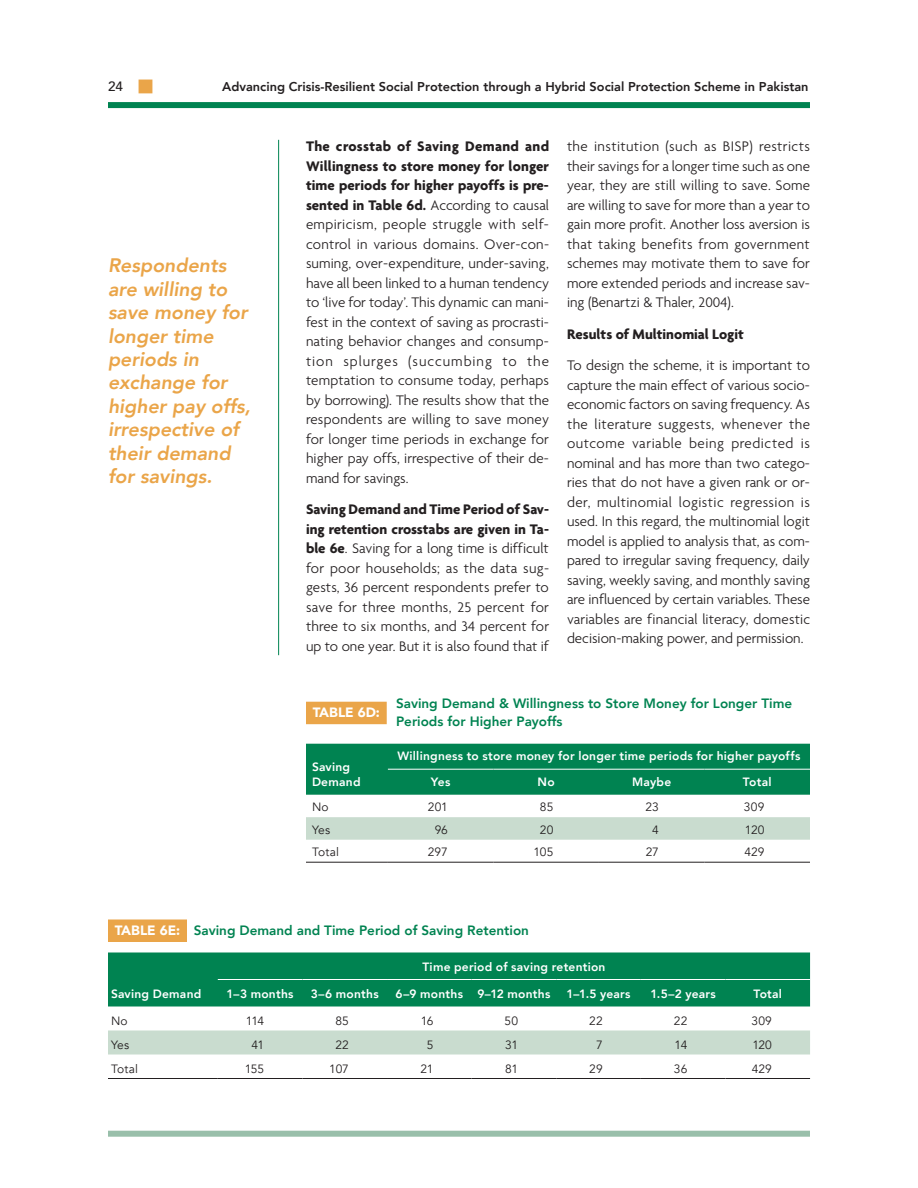
<style>
.page{position:relative;width:918px;height:1188px;background:#fff}
.page>*{position:absolute;margin:0;border:0;box-sizing:border-box;transform-origin:0 0}
.t1{font:italic 800 19.5px/23.4px "Avenir";color:#eaa549}
.t2{font:300 15px/19.5px "Agenda";color:#231f20;text-align:justify}
.t3{font:700 15px "Agenda";color:#231f20}
.t4{font:800 13.5px/18px "Avenir";color:#008351}
.t5{font:900 13.5px "Avenir";color:#fff}
.t6{font:500 13.5px "Avenir";color:#231f20}
.t7{font:800 12.75px "Avenir";color:#231f20}
.t8{font:800 12px/14.4px "Avenir";letter-spacing:.02em;color:#fff}
.t9{font:12px "Avenir";letter-spacing:.01em;color:#231f20}
.s1{color:#eaa549}
.s2{font-weight:700}
.s3{font-weight:900;color:#fff}
</style>
<div class="page">
<div style="left:108px;top:102px;width:702px;height:6px;background:#008351"></div>
<div style="left:108px;top:1131px;width:702px;height:6px;background:#99bfaa"></div>
<hr style="left:278px;top:140px;width:1px;height:515px;background:#008351">
<div style="left:108px;top:920px;width:79px;height:22px;background:#eaa549"></div>
<div style="left:108px;top:952px;width:702px;height:54px;background:#008351"></div>
<div style="left:108px;top:1030px;width:702px;height:24px;background:#c9dccf"></div>
<hr style="left:108px;top:1078px;width:110px;height:1px;background:#231f20">
<hr style="left:218px;top:1078px;width:84px;height:1px;background:#231f20">
<hr style="left:302px;top:1078px;width:85px;height:1px;background:#231f20">
<hr style="left:387px;top:1078px;width:85px;height:1px;background:#231f20">
<hr style="left:472px;top:1078px;width:84px;height:1px;background:#231f20">
<hr style="left:556px;top:1078px;width:85px;height:1px;background:#231f20">
<hr style="left:641px;top:1078px;width:84px;height:1px;background:#231f20">
<hr style="left:725px;top:1078px;width:85px;height:1px;background:#231f20">
<hr style="left:218px;top:979px;width:84px;height:1px;background:#fff">
<hr style="left:302px;top:979px;width:85px;height:1px;background:#fff">
<hr style="left:387px;top:979px;width:85px;height:1px;background:#fff">
<hr style="left:472px;top:979px;width:84px;height:1px;background:#fff">
<hr style="left:556px;top:979px;width:85px;height:1px;background:#fff">
<hr style="left:641px;top:979px;width:84px;height:1px;background:#fff">
<hr style="left:725px;top:979px;width:85px;height:1px;background:#fff">
<div style="left:306px;top:702px;width:81px;height:22px;background:#eaa549"></div>
<div style="left:306px;top:744px;width:504px;height:51px;background:#008351"></div>
<svg style="left:306px;top:817px;width:504px;height:23px;background:#cadcd0"></svg>
<hr style="left:306px;top:862px;width:82px;height:1px;background:#231f20">
<hr style="left:388px;top:862px;width:105px;height:1px;background:#231f20">
<hr style="left:493px;top:862px;width:106px;height:1px;background:#231f20">
<hr style="left:599px;top:862px;width:105px;height:1px;background:#231f20">
<hr style="left:704px;top:862px;width:106px;height:1px;background:#231f20">
<hr style="left:388px;top:769px;width:105px;height:1px;background:#fff">
<hr style="left:493px;top:769px;width:106px;height:1px;background:#fff">
<hr style="left:599px;top:769px;width:105px;height:1px;background:#fff">
<hr style="left:704px;top:769px;width:106px;height:1px;background:#fff">
<p class="t6" style="left:108px;top:74px;width:47px">24 <span class="s1">■</span></p>
<p class="t7" style="left:222px;top:76px;width:588px">Advancing Crisis-Resilient Social Protection through a Hybrid Social Protection Scheme in Pakistan</p>
<h1 class="t1" style="left:108px;top:254px;width:144px">Respondents are willing to save money for longer time periods in exchange for higher pay offs, irrespective of their demand for savings.</h1>
<p class="t2" style="left:306px;top:138px;width:245px"><span class="s2">The crosstab of Saving Demand and Willingness to store money for longer time periods for higher payoffs is pre&shy;sented in Table 6d.</span> According to causal empiricism, people struggle with self&shy;control in various domains. Over-con&shy;suming, over-expenditure, under-saving, have all been linked to a human tendency to ‘live for today’. This dynamic can mani&shy;fest in the context of saving as procrasti&shy;nating behavior changes and consump&shy;tion splurges (succumbing to the temptation to consume today, perhaps by borrowing). The results show that the respondents are willing to save money for longer time periods in exchange for higher pay offs, irrespective of their de&shy;mand for savings.</p>
<p class="t2" style="left:306px;top:501px;width:245px"><span class="s2">Saving Demand and Time Period of Sav&shy;ing retention crosstabs are given in Ta&shy;ble 6e</span>. Saving for a long time is difficult for poor households; as the data sug&shy;gests, 36 percent respondents prefer to save for three months, 25 percent for three to six months, and 34 percent for up to one year. But it is also found that if</p>
<p class="t2" style="left:567px;top:138px;width:245px">the institution (such as BISP) restricts their savings for a longer time such as one year, they are still willing to save. Some are willing to save for more than a year to gain more profit. Another loss aversion is that taking benefits from government schemes may motivate them to save for more extended periods and increase sav&shy;ing (Benartzi &amp; Thaler, 2004).</p>
<p class="t3" style="left:567px;top:326px;width:178px">Results of Multinomial Logit</p>
<p class="t2" style="left:567px;top:357px;width:245px">To design the scheme, it is important to capture the main effect of various socio&shy;economic factors on saving frequency. As the literature suggests, whenever the outcome variable being predicted is nominal and has more than two catego&shy;ries that do not have a given rank or or&shy;der, multinomial logistic regression is used. In this regard, the multinomial logit model is applied to analysis that, as com&shy;pared to irregular saving frequency, daily saving, weekly saving, and monthly saving are influenced by certain variables. These variables are financial literacy, domestic decision-making power, and permission.</p>
<p class="t5" style="left:313px;top:700px;width:69px">TABLE 6D:</p>
<p class="t4" style="left:396px;top:694px;width:398px">Saving Demand &amp; Willingness to Store Money for Longer Time<br>Periods for Higher Payoffs</p>
<p class="t8" style="left:312px;top:760px;width:50px">Saving<br>Demand</p>
<p class="t8" style="left:431px;top:743px;width:371px;line-height:25.5px;text-indent:-33px">Willingness to store money for longer time periods for higher payoffs<br>Yes</p>
<p class="t8" style="left:538px;top:774px;width:19px">No</p>
<p class="t8" style="left:632px;top:774px;width:41px">Maybe</p>
<p class="t8" style="left:743px;top:774px;width:30px">Total</p>
<p class="t9" style="left:312px;top:800px;width:18px">No</p>
<p class="t9" style="left:428px;top:800px;width:21px">201</p>
<p class="t9" style="left:540px;top:800px;width:15px">85</p>
<p class="t9" style="left:646px;top:800px;width:15px">23</p>
<p class="t9" style="left:744px;top:800px;width:22px">309</p>
<p class="t9" style="left:312px;top:822px;width:20px">Yes</p>
<p class="t9" style="left:435px;top:822px;width:15px">96</p>
<p class="t9" style="left:540px;top:822px;width:15px">20</p>
<p class="t9" style="left:652px;top:822px;width:8px">4</p>
<p class="t9" style="left:745px;top:822px;width:21px">120</p>
<p class="t9" style="left:312px;top:845px;width:28px">Total</p>
<p class="t9" style="left:428px;top:845px;width:22px">297</p>
<p class="t9" style="left:533px;top:845px;width:21px">105</p>
<p class="t9" style="left:646px;top:845px;width:15px">27</p>
<p class="t9" style="left:744px;top:845px;width:22px">429</p>
<p class="t4" style="left:115px;top:921px;width:416px"><span class="s3">TABLE 6E:</span> Saving Demand and Time Period of Saving Retention</p>
<p class="t8" style="left:111px;top:986px;width:92px">Saving Demand</p>
<p class="t8" style="left:422px;top:959px;width:185px">Time period of saving retention</p>
<p class="t8" style="left:227px;top:986px;width:68px">1–3 months</p>
<p class="t8" style="left:311px;top:986px;width:70px">3–6 months</p>
<p class="t8" style="left:396px;top:986px;width:156px">6–9 months 9–12 months</p>
<p class="t8" style="left:566px;top:986px;width:66px">1–1.5 years</p>
<p class="t8" style="left:650px;top:986px;width:67px">1.5–2 years</p>
<p class="t8" style="left:753px;top:986px;width:30px">Total</p>
<p class="t9" style="left:111px;top:1013px;width:18px">No</p>
<p class="t9" style="left:246px;top:1013px;width:20px">114</p>
<p class="t9" style="left:335px;top:1013px;width:15px">85</p>
<p class="t9" style="left:421px;top:1013px;width:14px">16</p>
<p class="t9" style="left:505px;top:1013px;width:15px">50</p>
<p class="t9" style="left:589px;top:1013px;width:15px">22</p>
<p class="t9" style="left:674px;top:1013px;width:15px">22</p>
<p class="t9" style="left:751px;top:1013px;width:22px">309</p>
<p class="t9" style="left:111px;top:1037px;width:20px">Yes</p>
<p class="t9" style="left:252px;top:1037px;width:14px">41</p>
<p class="t9" style="left:335px;top:1037px;width:15px">22</p>
<p class="t9" style="left:427px;top:1037px;width:8px">5</p>
<p class="t9" style="left:505px;top:1037px;width:15px">31</p>
<p class="t9" style="left:596px;top:1037px;width:8px">7</p>
<p class="t9" style="left:675px;top:1037px;width:14px">14</p>
<p class="t9" style="left:752px;top:1037px;width:21px">120</p>
<p class="t9" style="left:111px;top:1061px;width:28px">Total</p>
<p class="t9" style="left:245px;top:1061px;width:21px">155</p>
<p class="t9" style="left:329px;top:1061px;width:21px">107</p>
<p class="t9" style="left:420px;top:1061px;width:15px">21</p>
<p class="t9" style="left:505px;top:1061px;width:15px">81</p>
<p class="t9" style="left:589px;top:1061px;width:15px">29</p>
<p class="t9" style="left:674px;top:1061px;width:15px">36</p>
<p class="t9" style="left:752px;top:1061px;width:22px">429</p>
</div>
